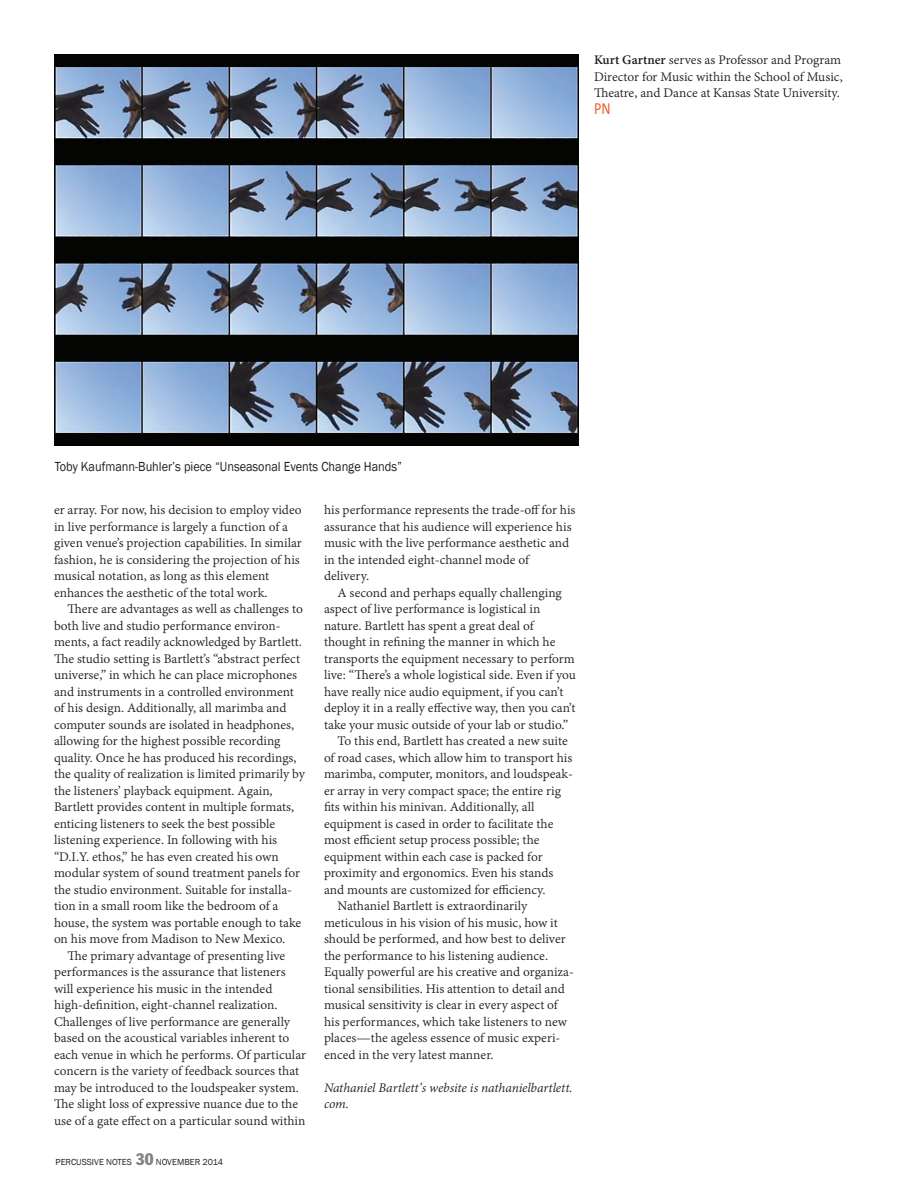
<style>
.page{position:relative;width:918px;height:1188px;background:#fff}
.page>*{position:absolute;margin:0;border:0;box-sizing:border-box;transform-origin:0 0}
.t1{font:17.1px "Calibri";color:#f1592a;scale:.83 1}
.t2{font:14.25px/16.5px "Adobe Devanagari";color:#231f20;text-align:justify}
.t3{font:italic 14.25px/16.5px "Adobe Devanagari";letter-spacing:-.01em;color:#231f20}
.t4{font:13.5px "Franklin Gothic";color:#231f20;scale:.91 1}
.t5{font:9px "Franklin Gothic";color:#231f20}
.s1{font-weight:700}
.s2{font-stretch:condensed;font-size:16.5px;color:#808285}
</style>
<div class="page">
<img style="left:54px;top:55px;width:524px;height:390px">
<p class="t2" style="left:594px;top:53px;width:250px"><span class="s1">Kurt Gartner</span> serves as Professor and Program Director for Music within the School of Music, Theatre, and Dance at Kansas State University.</p>
<p class="t1" style="left:594px;top:97px;width:21px">PN</p>
<p class="t4" style="left:55px;top:458px;width:383px">Toby Kaufmann-Buhler’s piece “Unseasonal Events Change Hands”</p>
<p class="t2" style="left:54px;top:503px;width:249px">er array. For now, his decision to employ video</p>
<p class="t2" style="left:54px;top:519px;width:236px">in live performance is largely a function of a</p>
<p class="t2" style="left:54px;top:536px;width:249px">given venue’s projection capabilities. In similar</p>
<p class="t2" style="left:54px;top:552px;width:247px">fashion, he is considering the projection of his</p>
<p class="t2" style="left:54px;top:569px;width:217px">musical notation, as long as this element</p>
<p class="t2" style="left:54px;top:585px;width:215px">enhances the aesthetic of the total work.</p>
<p class="t2" style="left:68px;top:602px;width:237px">There are advantages as well as challenges to</p>
<p class="t2" style="left:54px;top:618px;width:228px">both live and studio performance environ-</p>
<p class="t2" style="left:54px;top:635px;width:249px">ments, a fact readily acknowledged by Bartlett.</p>
<p class="t2" style="left:54px;top:651px;width:248px">The studio setting is Bartlett’s “abstract perfect</p>
<p class="t2" style="left:54px;top:668px;width:245px">universe,” in which he can place microphones</p>
<p class="t2" style="left:54px;top:684px;width:241px">and instruments in a controlled environment</p>
<p class="t2" style="left:54px;top:701px;width:234px">of his design. Additionally, all marimba and</p>
<p class="t2" style="left:54px;top:717px;width:242px">computer sounds are isolated in headphones,</p>
<p class="t2" style="left:54px;top:734px;width:228px">allowing for the highest possible recording</p>
<p class="t2" style="left:54px;top:750px;width:244px">quality. Once he has produced his recordings,</p>
<p class="t2" style="left:54px;top:767px;width:252px">the quality of realization is limited primarily by</p>
<p class="t2" style="left:54px;top:783px;width:220px">the listeners’ playback equipment. Again,</p>
<p class="t2" style="left:54px;top:800px;width:242px">Bartlett provides content in multiple formats,</p>
<p class="t2" style="left:54px;top:816px;width:223px">enticing listeners to seek the best possible</p>
<p class="t2" style="left:54px;top:833px;width:225px">listening experience. In following with his</p>
<p class="t2" style="left:54px;top:849px;width:226px">“D.I.Y. ethos,” he has even created his own</p>
<p class="t2" style="left:54px;top:866px;width:247px">modular system of sound treatment panels for</p>
<p class="t2" style="left:54px;top:882px;width:240px">the studio environment. Suitable for installa-</p>
<p class="t2" style="left:54px;top:899px;width:226px">tion in a small room like the bedroom of a</p>
<p class="t2" style="left:54px;top:915px;width:249px">house, the system was portable enough to take</p>
<p class="t2" style="left:54px;top:932px;width:233px">on his move from Madison to New Mexico.</p>
<p class="t2" style="left:68px;top:948px;width:219px">The primary advantage of presenting live</p>
<p class="t2" style="left:54px;top:965px;width:233px">performances is the assurance that listeners</p>
<p class="t2" style="left:54px;top:981px;width:220px">will experience his music in the intended</p>
<p class="t2" style="left:54px;top:998px;width:225px">high-definition, eight-channel realization.</p>
<p class="t2" style="left:54px;top:1014px;width:238px">Challenges of live performance are generally</p>
<p class="t2" style="left:54px;top:1031px;width:237px">based on the acoustical variables inherent to</p>
<p class="t2" style="left:54px;top:1047px;width:254px">each venue in which he performs. Of particular</p>
<p class="t2" style="left:54px;top:1064px;width:247px">concern is the variety of feedback sources that</p>
<p class="t2" style="left:54px;top:1080px;width:246px">may be introduced to the loudspeaker system.</p>
<p class="t2" style="left:54px;top:1097px;width:246px">The slight loss of expressive nuance due to the</p>
<p class="t2" style="left:54px;top:1113px;width:253px">use of a gate effect on a particular sound within</p>
<p class="t2" style="left:324px;top:503px;width:253px">his performance represents the trade-off for his</p>
<p class="t2" style="left:324px;top:519px;width:249px">assurance that his audience will experience his</p>
<p class="t2" style="left:324px;top:536px;width:247px">music with the live performance aesthetic and</p>
<p class="t2" style="left:324px;top:552px;width:207px">in the intended eight-channel mode of</p>
<p class="t2" style="left:324px;top:569px;width:47px">delivery.</p>
<p class="t2" style="left:338px;top:585px;width:226px">A second and perhaps equally challenging</p>
<p class="t2" style="left:324px;top:602px;width:218px">aspect of live performance is logistical in</p>
<p class="t2" style="left:324px;top:618px;width:211px">nature. Bartlett has spent a great deal of</p>
<p class="t2" style="left:324px;top:635px;width:233px">thought in refining the manner in which he</p>
<p class="t2" style="left:324px;top:651px;width:252px">transports the equipment necessary to perform</p>
<p class="t2" style="left:324px;top:668px;width:253px">live: “There’s a whole logistical side. Even if you</p>
<p class="t2" style="left:324px;top:684px;width:241px">have really nice audio equipment, if you can’t</p>
<p class="t2" style="left:324px;top:701px;width:253px">deploy it in a really effective way, then you can’t</p>
<p class="t2" style="left:324px;top:717px;width:246px">take your music outside of your lab or studio.”</p>
<p class="t2" style="left:338px;top:734px;width:232px">To this end, Bartlett has created a new suite</p>
<p class="t2" style="left:324px;top:750px;width:250px">of road cases, which allow him to transport his</p>
<p class="t2" style="left:324px;top:767px;width:250px">marimba, computer, monitors, and loudspeak-</p>
<p class="t2" style="left:324px;top:783px;width:239px">er array in very compact space; the entire rig</p>
<p class="t2" style="left:324px;top:800px;width:212px">fits within his minivan. Additionally, all</p>
<p class="t2" style="left:324px;top:816px;width:231px">equipment is cased in order to facilitate the</p>
<p class="t2" style="left:324px;top:833px;width:217px">most efficient setup process possible; the</p>
<p class="t2" style="left:324px;top:849px;width:220px">equipment within each case is packed for</p>
<p class="t2" style="left:324px;top:866px;width:231px">proximity and ergonomics. Even his stands</p>
<p class="t2" style="left:324px;top:882px;width:223px">and mounts are customized for efficiency.</p>
<p class="t2" style="left:338px;top:899px;width:191px">Nathaniel Bartlett is extraordinarily</p>
<p class="t2" style="left:324px;top:915px;width:235px">meticulous in his vision of his music, how it</p>
<p class="t2" style="left:324px;top:932px;width:243px">should be performed, and how best to deliver</p>
<p class="t2" style="left:324px;top:948px;width:226px">the performance to his listening audience.</p>
<p class="t2" style="left:324px;top:965px;width:251px">Equally powerful are his creative and organiza-</p>
<p class="t2" style="left:324px;top:981px;width:242px">tional sensibilities. His attention to detail and</p>
<p class="t2" style="left:324px;top:998px;width:235px">musical sensitivity is clear in every aspect of</p>
<p class="t2" style="left:324px;top:1014px;width:245px">his performances, which take listeners to new</p>
<p class="t2" style="left:324px;top:1031px;width:238px">places—the ageless essence of music experi-</p>
<p class="t2" style="left:324px;top:1047px;width:171px">enced in the very latest manner.</p>
<p class="t3" style="left:324px;top:1080px;width:250px">Nathaniel Bartlett’s website is nathanielbartlett. com.</p>
<p class="t5" style="left:56px;top:1156px;width:169px">PERCUSSIVE NOTES <span class="s2">30</span> NOVEMBER 2014</p>
</div>
